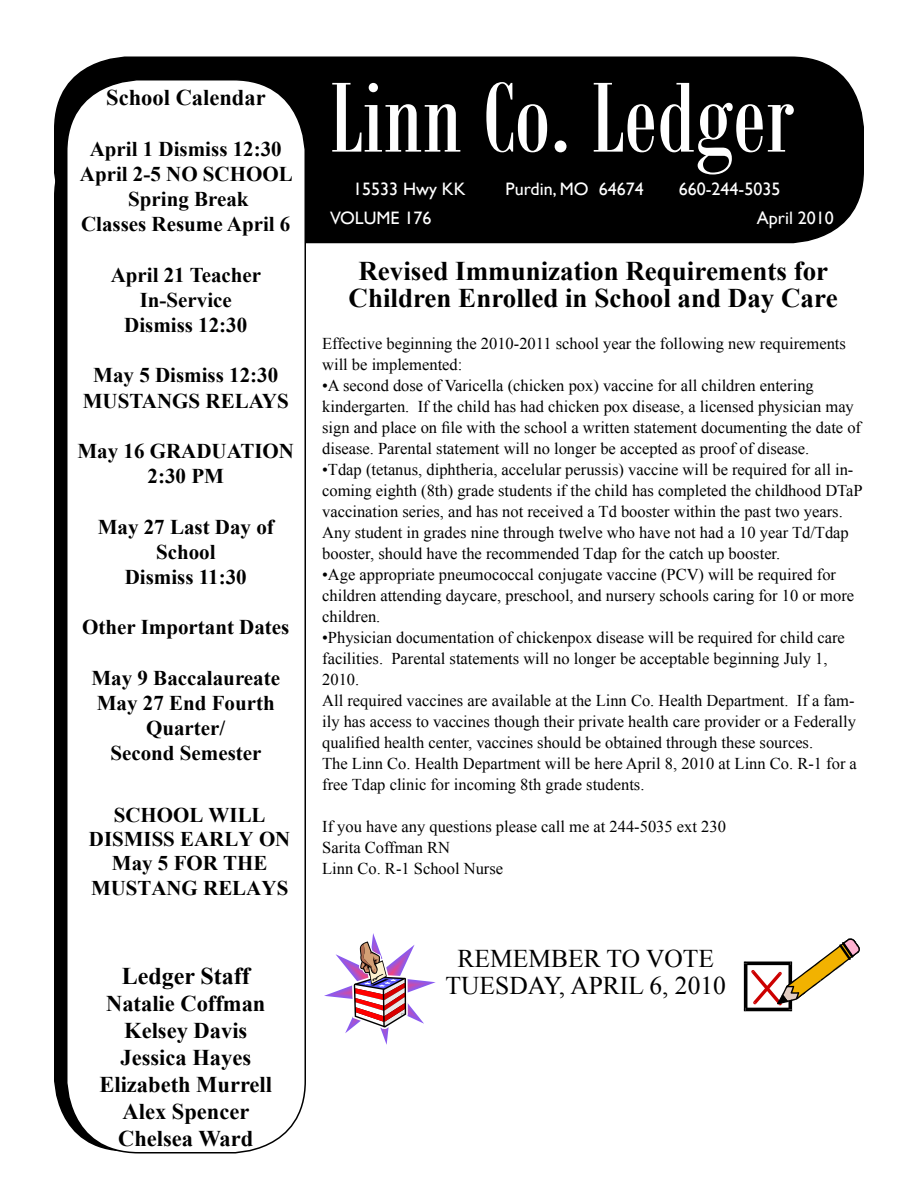
<style>
.page{position:relative;width:918px;height:1188px;background:#fff}
.page>*{position:absolute;margin:0;border:0;box-sizing:border-box;transform-origin:0 0}
.t1{font:108px "Bodoni MT Condensed";color:#fff}
.t2{font:700 27px/27px "Times New Roman";color:#000;text-align:center}
.t3{font:25.5px/27px "Times New Roman";color:#000;text-align:center}
.t4{font:700 24px "Times New Roman";color:#000}
.t5{font:700 22.5px/27px "Times New Roman";color:#000;text-align:center}
.t6{font:700 21px/25.2px "Times New Roman";color:#000;text-align:center}
.t7{font:18px "Gill Sans";color:#fff}
.t8{font:16.5px/21px "Times New Roman";color:#000}
</style>
<div class="page">
<div style="left:55px;top:57px;width:808px;height:186px;background:#000;border-radius:72px"></div>
<div style="left:54px;top:57px;width:810px;height:186px;border:2px solid #000;border-radius:72px"></div>
<div style="left:55px;top:125px;width:243px;height:1026px;background:#000;border-radius:72px"></div>
<div style="left:67px;top:80px;width:238px;height:1073px;background:#fff;border-radius:72px"></div>
<div style="left:66px;top:79px;width:240px;height:1075px;border:2px solid #000;border-radius:72px"></div>
<svg style="left:324px;top:933px;width:112px;height:112px"></svg>
<svg style="left:744px;top:939px;width:116px;height:72px"></svg>
<h3 class="t5" style="left:106px;top:84px;width:161px">School Calendar</h3>
<p class="t6" style="left:80px;top:135px;width:214px">April 1 Dismiss 12:30<br>April 2-5 NO SCHOOL<br>Spring Break<br>Classes Resume April 6</p>
<p class="t6" style="left:111px;top:261px;width:152px">April 21 Teacher<br>In-Service<br>Dismiss 12:30</p>
<p class="t6" style="left:83px;top:362px;width:207px">May 5 Dismiss 12:30<br>MUSTANGS RELAYS</p>
<p class="t6" style="left:77px;top:438px;width:218px">May 16 GRADUATION<br>2:30 PM</p>
<p class="t6" style="left:98px;top:513px;width:178px">May 27 Last Day of<br>School<br>Dismiss 11:30</p>
<p class="t6" style="left:82px;top:614px;width:209px">Other Important Dates</p>
<p class="t6" style="left:92px;top:665px;width:190px">May 9 Baccalaureate<br>May 27 End Fourth<br>Quarter/<br>Second Semester</p>
<p class="t6" style="left:89px;top:802px;width:203px;line-height:24.3px">SCHOOL WILL<br>DISMISS EARLY ON<br>May 5 FOR THE<br>MUSTANG RELAYS</p>
<h3 class="t4" style="left:122px;top:959px;width:130px">Ledger Staff</h3>
<h3 class="t5" style="left:99px;top:989px;width:174px">Natalie Coffman<br>Kelsey Davis<br>Jessica Hayes<br>Elizabeth Murrell<br>Alex Spencer<br>Chelsea Ward</h3>
<h1 class="t1" style="left:330px;top:53px;width:466px">Linn Co. Ledger</h1>
<p class="t7" style="left:330px;top:208px;width:103px">VOLUME 176</p>
<p class="t7" style="left:757px;top:208px;width:79px">April 2010</p>
<p class="t7" style="left:353px;top:178px;width:114px">15533 Hwy KK</p>
<p class="t7" style="left:506px;top:178px;width:140px">Purdin, MO 64674</p>
<p class="t7" style="left:679px;top:178px;width:103px">660-244-5035</p>
<h2 class="t2" style="left:349px;top:257px;width:491px">Revised Immunization Requirements for<br>Children Enrolled in School and Day Care</h2>
<p class="t8" style="left:322px;top:333px;width:525px">Effective beginning the 2010-2011 school year the following new requirements will be implemented:</p>
<p class="t8" style="left:322px;top:375px;width:540px">•A second dose of Varicella (chicken pox) vaccine for all children entering kindergarten. If the child has had chicken pox disease, a licensed physician may sign and place on file with the school a written statement documenting the date of disease. Parental statement will no longer be accepted as proof of disease.</p>
<p class="t8" style="left:322px;top:459px;width:542px">•Tdap (tetanus, diphtheria, accelular perussis) vaccine will be required for all in&shy;coming eighth (8th) grade students if the child has completed the childhood DTaP vaccination series, and has not received a Td booster within the past two years.<br>Any student in grades nine through twelve who have not had a 10 year Td/Tdap booster, should have the recommended Tdap for the catch up booster.</p>
<p class="t8" style="left:322px;top:564px;width:533px">•Age appropriate pneumococcal conjugate vaccine (PCV) will be required for children attending daycare, preschool, and nursery schools caring for 10 or more children.</p>
<p class="t8" style="left:322px;top:627px;width:536px">•Physician documentation of chickenpox disease will be required for child care facilities. Parental statements will no longer be acceptable beginning July 1, 2010.<br>All required vaccines are available at the Linn Co. Health Department. If a fam&shy;ily has access to vaccines though their private health care provider or a Federally qualified health center, vaccines should be obtained through these sources.<br>The Linn Co. Health Department will be here April 8, 2010 at Linn Co. R-1 for a free Tdap clinic for incoming 8th grade students.</p>
<p class="t8" style="left:322px;top:816px;width:405px">If you have any questions please call me at 244-5035 ext 230<br>Sarita Coffman RN<br>Linn Co. R-1 School Nurse</p>
<h3 class="t3" style="left:446px;top:945px;width:282px">REMEMBER TO VOTE<br>TUESDAY, APRIL 6, 2010</h3>
</div>
